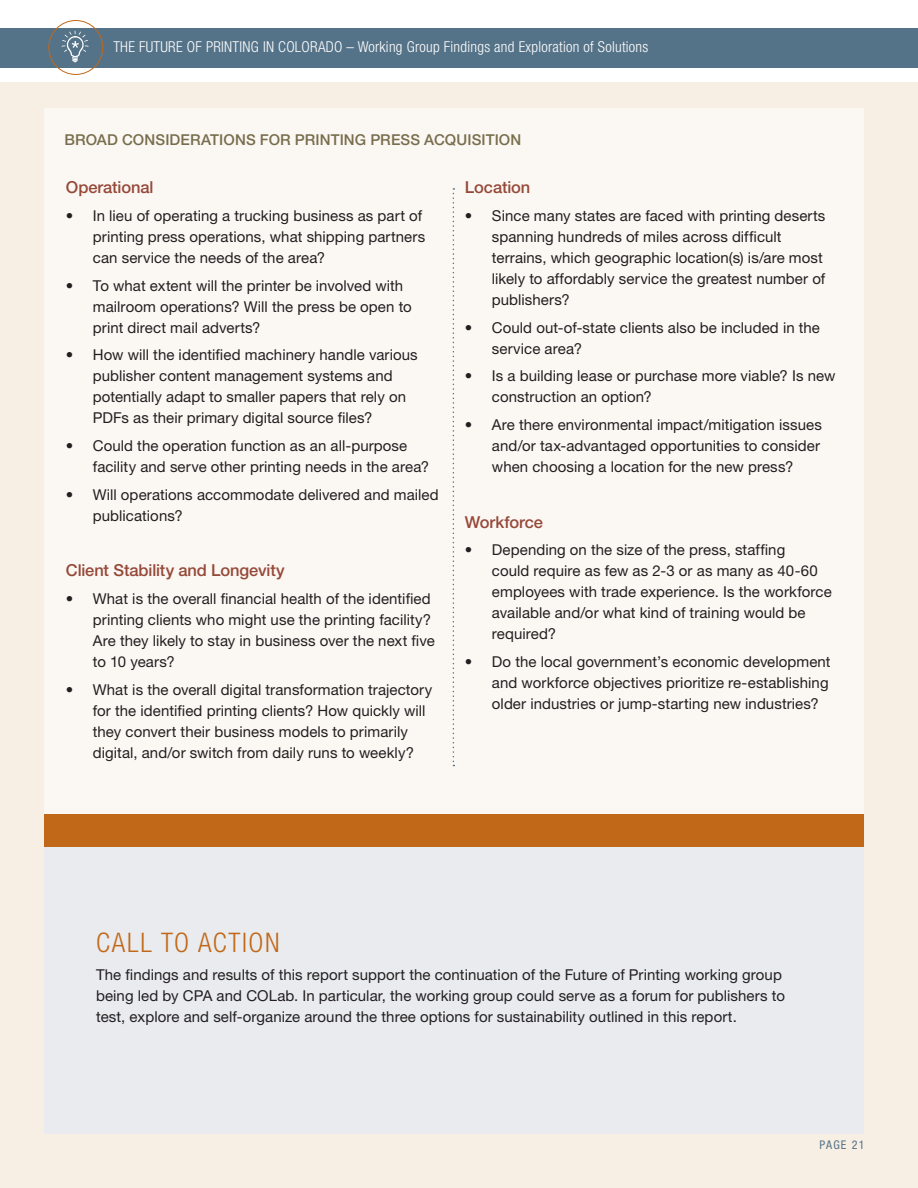
<style>
.page{position:relative;width:918px;height:1188px;background:#fff}
.page>*{position:absolute;margin:0;border:0;box-sizing:border-box;transform-origin:0 0}
.t1{font:300 condensed 27px "Helvetica Neue LT Std";letter-spacing:.06em;color:#c16818}
.Copy{font:500 16.5px "Helvetica Neue LT Std";letter-spacing:-.01em;color:#964939}
.Copy-2{font:15px/21px "Helvetica Neue LT Std";letter-spacing:.005em;color:#231f20}
.t2{font:300 condensed 15px "Helvetica Neue LT Std";letter-spacing:.02em;color:#fff}
.t3{font:500 15px "Helvetica Neue LT Std";letter-spacing:.005em;color:#786e4d}
.t4{font:condensed 12px "Helvetica Neue LT Std";letter-spacing:.1em;color:#557388}
</style>
<div class="page">
<div style="left:0;top:28px;width:917px;height:40px;background:#557388"></div>
<div style="left:49px;top:20px;width:54px;height:55px;border:1px solid #c16818;border-radius:50%"></div>
<svg style="left:61px;top:31px;width:28px;height:31px"></svg>
<div style="left:0;top:82px;width:918px;height:1106px;background:#f7eee4"></div>
<div style="left:44px;top:108px;width:820px;height:1025px;background:#fbf8f4"></div>
<svg style="left:453px;top:188px;width:2px;height:579px"></svg>
<div style="left:44px;top:814px;width:820px;height:320px;background:#e9ebee"></div>
<div style="left:44px;top:814px;width:820px;height:33px;background:#c16818"></div>
<p class="t2" style="left:113px;top:38px;width:537px">THE FUTURE OF PRINTING IN COLORADO – Working Group Findings and Exploration of Solutions</p>
<p class="t3" style="left:64px;top:130px;width:458px">BROAD CONSIDERATIONS FOR PRINTING PRESS ACQUISITION</p>
<p class="Copy" style="left:66px;top:178px;width:89px">Operational</p>
<p class="Copy-2" style="left:93px;top:205px;width:334px;text-indent:-27px">• In lieu of operating a trucking business as part of printing press operations, what shipping partners can service the needs of the area?</p>
<p class="Copy-2" style="left:93px;top:275px;width:320px;text-indent:-27px">• To what extent will the printer be involved with mailroom operations? Will the press be open to print direct mail adverts?</p>
<p class="Copy-2" style="left:93px;top:344px;width:326px;text-indent:-27px">• How will the identified machinery handle various publisher content management systems and potentially adapt to smaller papers that rely on PDFs as their primary digital source files?</p>
<p class="Copy-2" style="left:93px;top:435px;width:338px;text-indent:-27px">• Could the operation function as an all-purpose facility and serve other printing needs in the area?</p>
<p class="Copy-2" style="left:93px;top:484px;width:347px;text-indent:-27px">• Will operations accommodate delivered and mailed publications?</p>
<p class="Copy" style="left:66px;top:561px;width:220px">Client Stability and Longevity</p>
<p class="Copy-2" style="left:93px;top:588px;width:343px;text-indent:-27px">• What is the overall financial health of the identified printing clients who might use the printing facility?<br>Are they likely to stay in business over the next five to 10 years?</p>
<p class="Copy-2" style="left:93px;top:679px;width:341px;text-indent:-27px">• What is the overall digital transformation trajectory for the identified printing clients? How quickly will they convert their business models to primarily digital, and/or switch from daily runs to weekly?</p>
<p class="Copy" style="left:465px;top:178px;width:67px">Location</p>
<p class="Copy-2" style="left:492px;top:205px;width:335px;text-indent:-27px">• Since many states are faced with printing deserts spanning hundreds of miles across difficult terrains, which geographic location(s) is/are most likely to affordably service the greatest number of publishers?</p>
<p class="Copy-2" style="left:492px;top:317px;width:330px;text-indent:-27px">• Could out-of-state clients also be included in the service area?</p>
<p class="Copy-2" style="left:492px;top:365px;width:345px;text-indent:-27px">• Is a building lease or purchase more viable? Is new construction an option?</p>
<p class="Copy-2" style="left:492px;top:414px;width:331px;text-indent:-27px">• Are there environmental impact/mitigation issues and/or tax-advantaged opportunities to consider when choosing a location for the new press?</p>
<p class="Copy" style="left:465px;top:512px;width:80px">Workforce</p>
<p class="Copy-2" style="left:492px;top:539px;width:341px;text-indent:-27px">• Depending on the size of the press, staffing<br>could require as few as 2-3 or as many as 40-60 employees with trade experience. Is the workforce available and/or what kind of training would be required?</p>
<p class="Copy-2" style="left:492px;top:651px;width:340px;text-indent:-27px">• Do the local government’s economic development and workforce objectives prioritize re-establishing older industries or jump-starting new industries?</p>
<p class="t1" style="left:96px;top:927px;width:185px">CALL TO ACTION</p>
<p class="Copy-2" style="left:96px;top:964px;width:690px">The findings and results of this report support the continuation of the Future of Printing working group being led by CPA and COLab. In particular, the working group could serve as a forum for publishers to test, explore and self-organize around the three options for sustainability outlined in this report.</p>
<p class="t4" style="left:820px;top:1138px;width:46px">PAGE 21</p>
</div>
